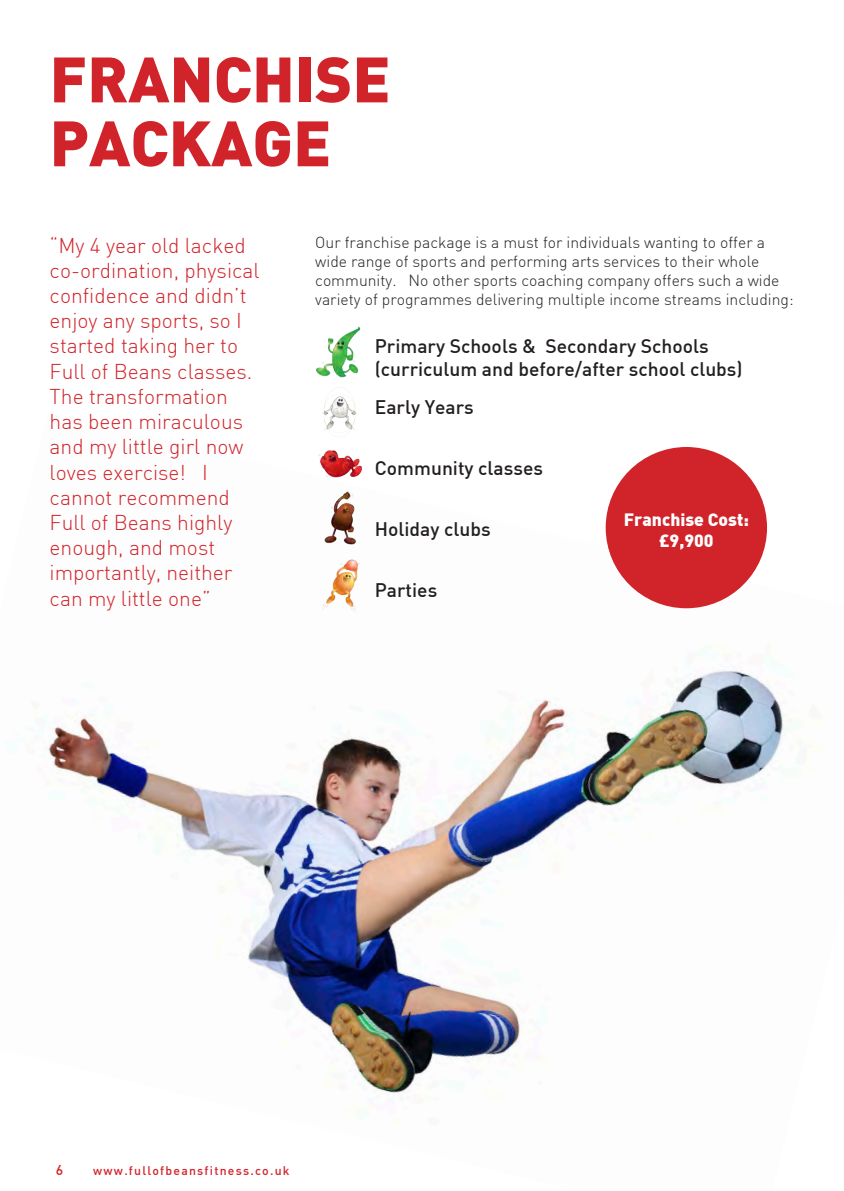
<style>
.page{position:relative;width:844px;height:1191px;background:#fff}
.page>*{position:absolute;margin:0;border:0;box-sizing:border-box;transform-origin:0 0}
.t1{font:900 63px "DIN";color:#d1232a}
.t2{font:300 21px/25.2px "DIN";color:#d1232a}
.t3{font:500 19.25px/23.1px "DIN";color:#231f20}
.t4{font:900 17.5px/21px "DIN";color:#fff;text-align:center}
.t5{font:300 15.75px/18.9px "DIN";color:#231f20}
.t6{font:500 14px "DIN";color:#d1232a}
.t7{font:500 12.25px "DIN";letter-spacing:.1em;color:#d1232a}
</style>
<div class="page">
<img style="left:47px;top:447px;width:745px;height:652px">
<img style="left:316px;top:326px;width:45px;height:52px">
<img style="left:322px;top:387px;width:34px;height:50px">
<img style="left:316px;top:447px;width:46px;height:39px">
<img style="left:319px;top:485px;width:43px;height:128px">
<div style="left:605px;top:447px;width:161px;height:161px;background:#d1232a;border-radius:50%"></div>
<p class="t1" style="left:50px;top:37px;width:342px">FRANCHISE</p>
<p class="t1" style="left:50px;top:101px;width:283px">PACKAGE</p>
<p class="t2" style="left:50px;top:232px;width:211px">“My 4 year old lacked co-ordination, physical confidence and didn’t enjoy any sports, so I started taking her to<br>Full of Beans classes.<br>The transformation has been miraculous and my little girl now loves exercise! I cannot recommend<br>Full of Beans highly enough, and most importantly, neither can my little one”</p>
<p class="t5" style="left:315px;top:233px;width:480px">Our franchise package is a must for individuals wanting to offer a wide range of sports and performing arts services to their whole community. No other sports coaching company offers such a wide variety of programmes delivering multiple income streams including:</p>
<p class="t3" style="left:375px;top:334px;width:369px">Primary Schools &amp; Secondary Schools (curriculum and before/after school clubs)</p>
<p class="t3" style="left:375px;top:395px;width:100px">Early Years</p>
<p class="t3" style="left:375px;top:456px;width:170px">Community classes</p>
<p class="t3" style="left:375px;top:517px;width:117px">Holiday clubs</p>
<p class="t3" style="left:375px;top:578px;width:64px">Parties</p>
<p class="t4" style="left:623px;top:508px;width:127px">Franchise Cost: £9,900</p>
<p class="t6" style="left:56px;top:1161px;width:9px">6</p>
<p class="t7" style="left:93px;top:1163px;width:198px">www.fullofbeansfitness.co.uk</p>
</div>
